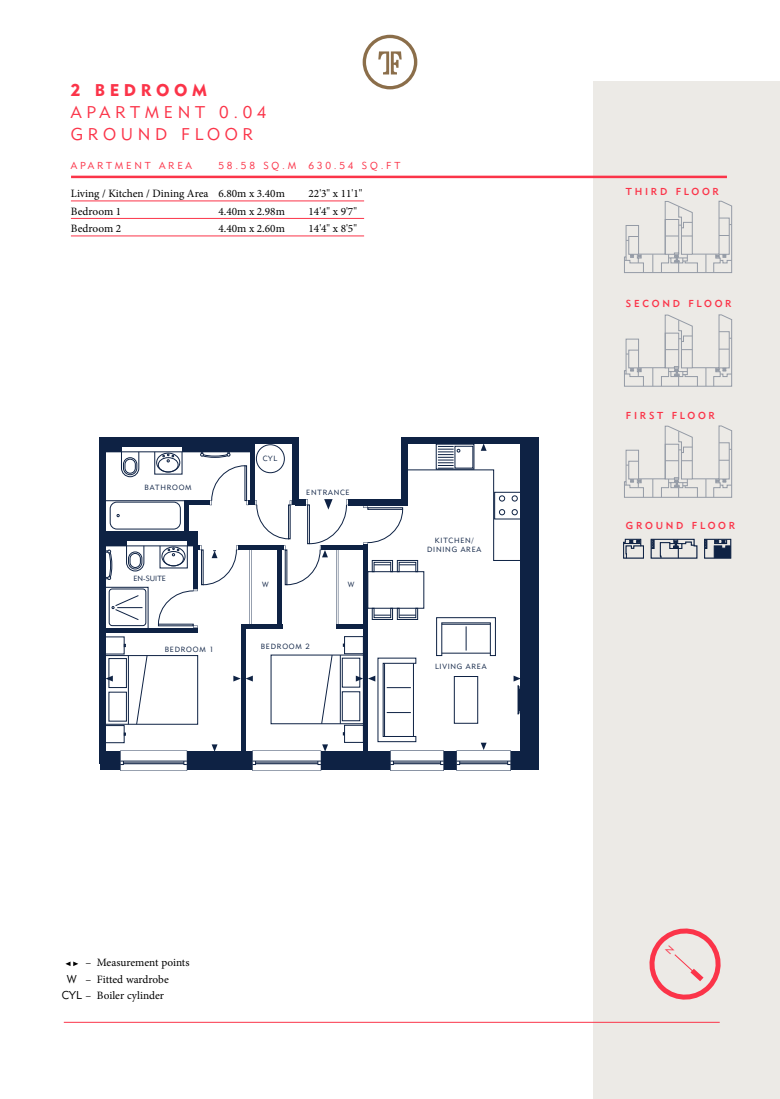
<style>
.page{position:relative;width:780px;height:1099px;background:#fff}
.page>*{position:absolute;margin:0;border:0;box-sizing:border-box;transform-origin:0 0}
.t1{font:16.75px/22px "Geometric 415 BT Lite A";letter-spacing:.275em;color:#fb3449}
.t2{font:16.75px "Geometric 415 BT Black A";letter-spacing:.275em;color:#fb3449}
.t3{font:11.25px "Minion Pro";color:#000}
.t4{font:10px "Geometric 415 BT Medium A";letter-spacing:.275em;color:#fb3449}
.t5{font:10px "Geometric 415 BT Lite A";letter-spacing:.275em;color:#fb3449}
.t6{font:7.38px/8.9px "Geometric 415 BT Lite A";letter-spacing:.1em;color:#0e2244;text-align:center}
.s1{font-family:"Geometric 415 BT Lite A"}
</style>
<div class="page">
<div style="left:594px;top:81px;width:186px;height:1017px;background:#eceae6"></div>
<hr style="left:64px;top:1021px;width:655px;height:1px;background:#fb3449">
<svg style="left:65px;top:961px;width:13px;height:5px"></svg>
<svg style="left:362px;top:35px;width:55px;height:54px"></svg>
<hr style="left:71px;top:176px;width:656px;height:2px;background:#fb3449">
<svg style="left:624px;top:425px;width:108px;height:73px"></svg>
<svg style="left:624px;top:314px;width:108px;height:73px"></svg>
<svg style="left:624px;top:200px;width:108px;height:73px"></svg>
<div style="left:187px;top:751px;width:194px;height:18px;background:#0e2244"></div>
<div style="left:376px;top:751px;width:163px;height:18px;background:#0e2244"></div>
<div style="left:521px;top:437px;width:18px;height:327px;background:#0e2244"></div>
<div style="left:100px;top:751px;width:20px;height:18px;background:#0e2244"></div>
<div style="left:100px;top:437px;width:6px;height:327px;background:#0e2244"></div>
<div style="left:100px;top:437px;width:199px;height:6px;background:#0e2244"></div>
<div style="left:293px;top:437px;width:6px;height:64px;background:#0e2244"></div>
<div style="left:348px;top:499px;width:60px;height:6px;background:#0e2244"></div>
<div style="left:363px;top:544px;width:5px;height:215px;background:#0e2244"></div>
<div style="left:322px;top:545px;width:44px;height:5px;background:#0e2244"></div>
<div style="left:336px;top:624px;width:28px;height:5px;background:#0e2244"></div>
<hr style="left:241px;top:624px;width:4px;height:130px;background:#0e2244">
<div style="left:249px;top:442px;width:5px;height:61px;background:#0e2244"></div>
<div style="left:104px;top:531px;width:94px;height:10px;background:#0e2244"></div>
<div style="left:104px;top:536px;width:23px;height:9px;background:#0e2244"></div>
<div style="left:103px;top:628px;width:95px;height:5px;background:#0e2244"></div>
<div style="left:402px;top:437px;width:137px;height:6px;background:#0e2244"></div>
<div style="left:182px;top:442px;width:69px;height:10px;background:#0e2244"></div>
<div style="left:104px;top:442px;width:17px;height:10px;background:#0e2244"></div>
<div style="left:116px;top:440px;width:71px;height:7px;background:#0e2244"></div>
<svg style="left:126px;top:546px;width:18px;height:25px"></svg>
<div style="left:128px;top:551px;width:14px;height:18px;border:1px solid #0e2244;border-radius:7px"></div>
<div style="left:130px;top:553px;width:11px;height:14px;border:1px solid #0e2244;border-radius:5px"></div>
<hr style="left:105px;top:545px;width:89px;height:1px;background:#0e2244">
<svg style="left:121px;top:452px;width:18px;height:25px"></svg>
<div style="left:123px;top:457px;width:14px;height:18px;border:1px solid #0e2244;border-radius:7px"></div>
<div style="left:125px;top:459px;width:10px;height:14px;border:1px solid #0e2244;border-radius:5px"></div>
<hr style="left:104px;top:451px;width:146px;height:1px;background:#0e2244">
<div style="left:156px;top:453px;width:24px;height:19px;border:1px solid #0e2244;border-radius:50%"></div>
<div style="left:154px;top:451px;width:28px;height:23px;border:1px solid #0e2244"></div>
<div style="left:110px;top:502px;width:70px;height:27px;border:1px solid #0e2244;border-radius:7px"></div>
<hr style="left:102px;top:500px;width:85px;height:1px;background:#0e2244">
<svg style="left:106px;top:587px;width:42px;height:41px"></svg>
<svg style="left:106px;top:550px;width:6px;height:29px"></svg>
<div style="left:454px;top:676px;width:24px;height:47px;border:1px solid #0e2244"></div>
<svg style="left:372px;top:608px;width:46px;height:12px"></svg>
<div style="left:256px;top:444px;width:28px;height:29px;border:1px solid #0e2244;border-radius:50%"></div>
<svg style="left:436px;top:617px;width:60px;height:39px"></svg>
<div style="left:105px;top:725px;width:19px;height:18px;border:1px solid #0e2244"></div>
<div style="left:105px;top:655px;width:93px;height:69px;border:1px solid #0e2244"></div>
<div style="left:109px;top:692px;width:18px;height:29px;border:1px solid #0e2244"></div>
<div style="left:109px;top:658px;width:18px;height:29px;border:1px solid #0e2244"></div>
<hr style="left:128px;top:655px;width:1px;height:69px;background:#0e2244">
<svg style="left:136px;top:655px;width:11px;height:69px"></svg>
<div style="left:344px;top:725px;width:19px;height:17px;border:1px solid #0e2244"></div>
<div style="left:344px;top:636px;width:19px;height:18px;border:1px solid #0e2244"></div>
<div style="left:271px;top:655px;width:92px;height:69px;border:1px solid #0e2244"></div>
<div style="left:342px;top:658px;width:18px;height:29px;border:1px solid #0e2244"></div>
<div style="left:342px;top:691px;width:18px;height:30px;border:1px solid #0e2244"></div>
<hr style="left:340px;top:655px;width:1px;height:68px;background:#0e2244">
<svg style="left:321px;top:654px;width:11px;height:70px"></svg>
<svg style="left:120px;top:750px;width:67px;height:21px"></svg>
<hr style="left:123px;top:763px;width:61px;height:1px;background:#0e2244">
<hr style="left:123px;top:762px;width:61px;height:1px;background:#0e2244">
<svg style="left:390px;top:750px;width:54px;height:21px"></svg>
<hr style="left:393px;top:763px;width:47px;height:1px;background:#0e2244">
<hr style="left:393px;top:762px;width:47px;height:1px;background:#0e2244">
<svg style="left:212px;top:744px;width:5px;height:7px"></svg>
<svg style="left:456px;top:742px;width:55px;height:29px"></svg>
<svg style="left:363px;top:443px;width:158px;height:129px"></svg>
<svg style="left:252px;top:744px;width:76px;height:27px"></svg>
<svg style="left:158px;top:450px;width:190px;height:182px"></svg>
<svg style="left:513px;top:675px;width:8px;height:40px"></svg>
<svg style="left:356px;top:657px;width:60px;height:85px"></svg>
<svg style="left:105px;top:675px;width:8px;height:6px"></svg>
<svg style="left:233px;top:675px;width:20px;height:6px"></svg>
<svg style="left:623px;top:538px;width:21px;height:20px"></svg>
<svg style="left:704px;top:538px;width:27px;height:20px"></svg>
<svg style="left:650px;top:538px;width:47px;height:20px"></svg>
<hr style="left:71px;top:201px;width:293px;height:1px;background:#fb3449">
<hr style="left:71px;top:218px;width:293px;height:1px;background:#fb3449">
<hr style="left:71px;top:236px;width:293px;height:1px;background:#fb3449">
<svg style="left:649px;top:928px;width:72px;height:72px"></svg>
<h1 class="t2" style="left:71px;top:80px;width:138px">2 BEDROOM</h1>
<h1 class="t1" style="left:71px;top:101px;width:197px">APARTMENT 0.04<br>GROUND FLOOR</h1>
<p class="t5" style="left:71px;top:159px;width:123px">APARTMENT AREA</p>
<p class="t5" style="left:218px;top:159px;width:183px">58.58 SQ.M 630.54 SQ.FT</p>
<p class="t3" style="left:71px;top:186px;width:215px">Living / Kitchen / Dining Area 6.80m x 3.40m</p>
<p class="t3" style="left:308px;top:186px;width:55px">22'3" x 11'1"</p>
<p class="t3" style="left:71px;top:203px;width:52px">Bedroom 1</p>
<p class="t3" style="left:218px;top:203px;width:68px">4.40m x 2.98m</p>
<p class="t3" style="left:308px;top:203px;width:50px">14'4" x 9'7"</p>
<p class="t3" style="left:71px;top:221px;width:52px">Bedroom 2</p>
<p class="t3" style="left:218px;top:221px;width:68px">4.40m x 2.60m</p>
<p class="t3" style="left:308px;top:221px;width:50px">14'4" x 8'5"</p>
<p class="t6" style="left:144px;top:483px;width:49px">BATHROOM</p>
<p class="t6" style="left:133px;top:574px;width:34px">EN-SUITE</p>
<p class="t6" style="left:263px;top:454px;width:16px">CYL</p>
<p class="t6" style="left:306px;top:488px;width:45px">ENTRANCE</p>
<p class="t6" style="left:262px;top:580px;width:8px">W</p>
<p class="t6" style="left:348px;top:580px;width:8px">W</p>
<p class="t6" style="left:165px;top:644px;width:50px">BEDROOM 1</p>
<p class="t6" style="left:261px;top:641px;width:50px">BEDROOM 2</p>
<p class="t6" style="left:427px;top:535px;width:56px">KITCHEN/<br>DINING AREA</p>
<p class="t6" style="left:435px;top:661px;width:53px">LIVING AREA</p>
<p class="t3" style="left:86px;top:955px;width:105px">– Measurement points</p>
<p class="t3" style="left:67px;top:971px;width:103px"><span class="s1">W</span> – Fitted wardrobe</p>
<p class="t3" style="left:62px;top:987px;width:104px"><span class="s1">CYL</span> – Boiler cylinder</p>
<p class="t4" style="left:626px;top:185px;width:94px">THIRD FLOOR</p>
<p class="t4" style="left:626px;top:298px;width:107px">SECOND FLOOR</p>
<p class="t4" style="left:626px;top:410px;width:90px">FIRST FLOOR</p>
<p class="t4" style="left:626px;top:519px;width:111px">GROUND FLOOR</p>
</div>
